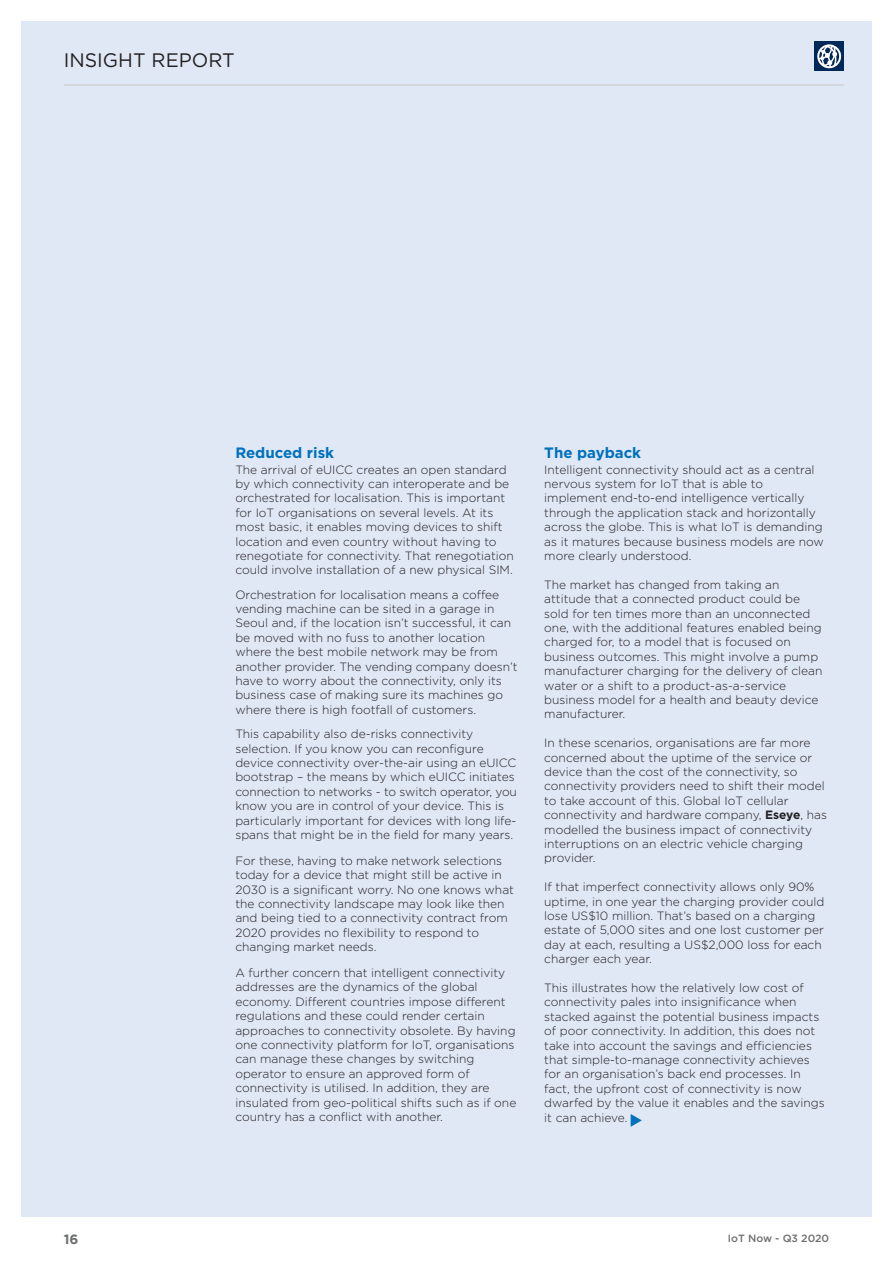
<style>
.page{position:relative;width:893px;height:1263px;background:#fff}
.page>*{position:absolute;margin:0;border:0;box-sizing:border-box;transform-origin:0 0}
.t1{font:19.5px "Gotham";color:#231f20}
.t2{font:700 15px "Gotham";color:#0071bc}
.t3{font:700 13.5px "Gotham";color:#6d6e70}
.t4{font:300 12px/14.4px "Gotham";color:#231f20}
.t5{font:500 10.5px "Gotham";color:#6d6e70}
.s1{font-weight:700}
</style>
<div class="page">
<div style="left:21px;top:21px;width:851px;height:1195px;background:#e0e7f5"></div>
<hr style="left:64px;top:85px;width:780px;height:1px;background:#cac8c6">
<div style="left:814px;top:41px;width:30px;height:30px;background:#002959"></div>
<svg style="left:817px;top:44px;width:24px;height:24px"></svg>
<h1 class="t1" style="left:64px;top:53px;width:173px">INSIGHT REPORT</h1>
<p class="t2" style="left:235px;top:447px;width:100px">Reduced risk</p>
<p class="t4" style="left:235px;top:463px;width:280px">The arrival of eUICC creates an open standard by which connectivity can interoperate and be orchestrated for localisation. This is important for IoT organisations on several levels. At its most basic, it enables moving devices to shift location and even country without having to renegotiate for connectivity. That renegotiation could involve installation of a new physical SIM.</p>
<p class="t4" style="left:235px;top:588px;width:284px">Orchestration for localisation means a coffee vending machine can be sited in a garage in Seoul and, if the location isn’t successful, it can be moved with no fuss to another location where the best mobile network may be from another provider. The vending company doesn’t have to worry about the connectivity, only its business case of making sure its machines go where there is high footfall of customers.</p>
<p class="t4" style="left:235px;top:727px;width:283px">This capability also de-risks connectivity selection. If you know you can reconfigure device connectivity over-the-air using an eUICC bootstrap – the means by which eUICC initiates connection to networks - to switch operator, you know you are in control of your device. This is particularly important for devices with long life&shy;spans that might be in the field for many years.</p>
<p class="t4" style="left:235px;top:854px;width:280px">For these, having to make network selections today for a device that might still be active in 2030 is a significant worry. No one knows what the connectivity landscape may look like then and being tied to a connectivity contract from 2020 provides no flexibility to respond to changing market needs.</p>
<p class="t4" style="left:235px;top:966px;width:282px">A further concern that intelligent connectivity addresses are the dynamics of the global economy. Different countries impose different regulations and these could render certain approaches to connectivity obsolete. By having one connectivity platform for IoT, organisations can manage these changes by switching operator to ensure an approved form of connectivity is utilised. In addition, they are insulated from geo-political shifts such as if one country has a conflict with another.</p>
<p class="t2" style="left:544px;top:447px;width:98px">The payback</p>
<p class="t4" style="left:544px;top:463px;width:281px">Intelligent connectivity should act as a central nervous system for IoT that is able to implement end-to-end intelligence vertically through the application stack and horizontally across the globe. This is what IoT is demanding as it matures because business models are now more clearly understood.</p>
<p class="t4" style="left:544px;top:578px;width:280px">The market has changed from taking an attitude that a connected product could be sold for ten times more than an unconnected one, with the additional features enabled being charged for, to a model that is focused on business outcomes. This might involve a pump manufacturer charging for the delivery of clean water or a shift to a product-as-a-service business model for a health and beauty device manufacturer.</p>
<p class="t4" style="left:544px;top:736px;width:284px">In these scenarios, organisations are far more concerned about the uptime of the service or device than the cost of the connectivity, so connectivity providers need to shift their model to take account of this. Global IoT cellular connectivity and hardware company, <span class="s1">Eseye</span>, has modelled the business impact of connectivity interruptions on an electric vehicle charging provider.</p>
<p class="t4" style="left:544px;top:880px;width:282px">If that imperfect connectivity allows only 90% uptime, in one year the charging provider could lose US$10 million. That’s based on a charging estate of 5,000 sites and one lost customer per day at each, resulting a US$2,000 loss for each charger each year.</p>
<p class="t4" style="left:544px;top:981px;width:282px">This illustrates how the relatively low cost of connectivity pales into insignificance when stacked against the potential business impacts of poor connectivity. In addition, this does not take into account the savings and efficiencies that simple-to-manage connectivity achieves for an organisation’s back end processes. In fact, the upfront cost of connectivity is now dwarfed by the value it enables and the savings it can achieve.</p>
<p class="t3" style="left:64px;top:1234px;width:16px">16</p>
<p class="t5" style="left:728px;top:1234px;width:103px">IoT Now - Q3 2020</p>
</div>
